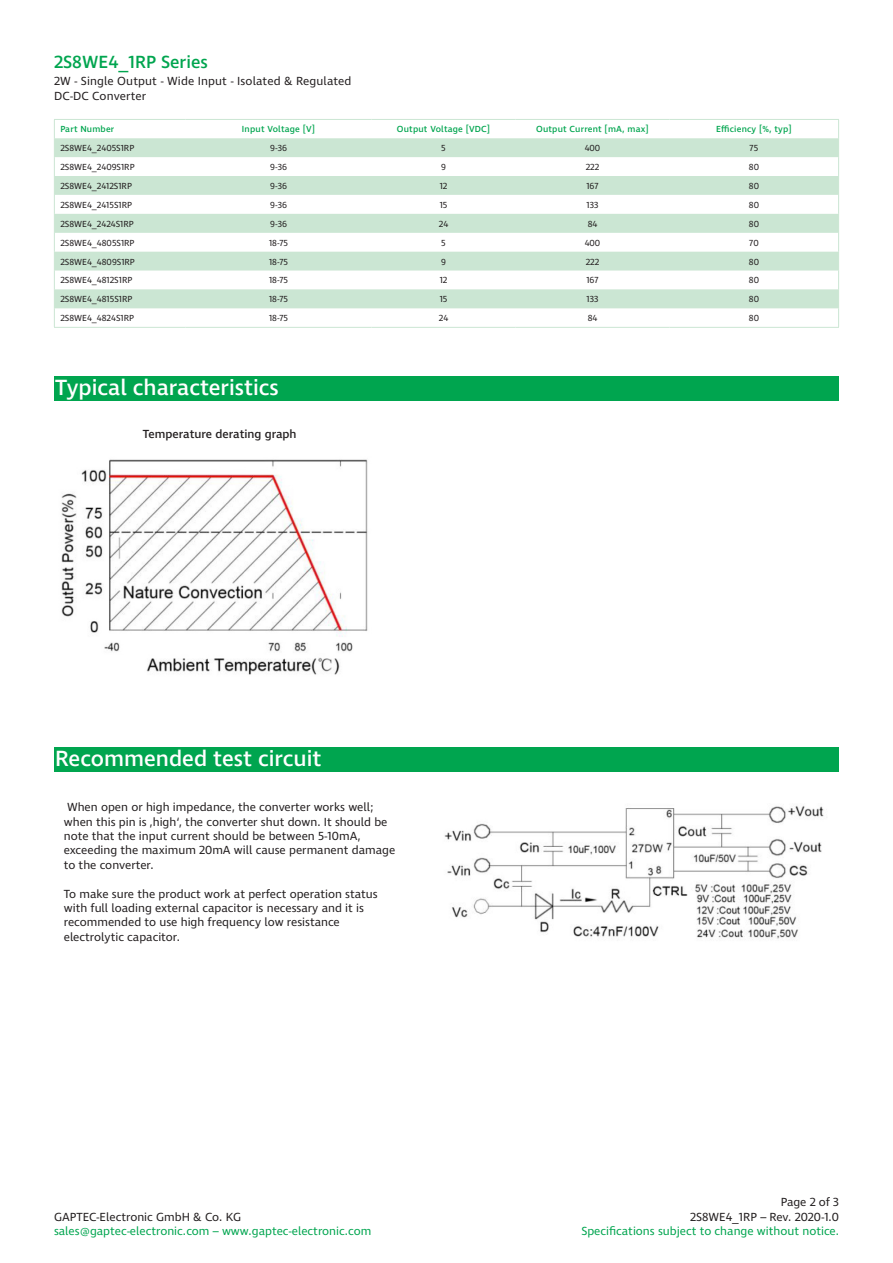
<style>
.page{position:relative;width:893px;height:1263px;background:#fff}
.page>*{position:absolute;margin:0;border:0;box-sizing:border-box;transform-origin:0 0}
.t1{font:500 22.5px "Ingra";color:#fff}
.t2{font:500 18px "Ingra";color:#00a54f}
.t3{font:12px/14.4px "Ingra";color:#231f20;text-align:right}
.t4{font:12px "Ingra";color:#00a54f}
.t5{font:500 12px "Ingra";color:#231f20}
.t6{font:9px "Ingra";color:#231f20}
.t7{font:500 9px "Ingra";letter-spacing:.02em;color:#00a54f}
</style>
<div class="page">
<div style="left:54px;top:376px;width:785px;height:25px;background:#00a54f"></div>
<img style="left:61px;top:459px;width:307px;height:216px">
<svg style="left:55px;top:138px;width:783px;height:170px;fill:#cbe6d3"></svg>
<hr style="left:54px;top:119px;width:132px;height:1px;background:#cbe6d3">
<hr style="left:186px;top:119px;width:185px;height:1px;background:#cbe6d3">
<hr style="left:371px;top:119px;width:145px;height:1px;background:#cbe6d3">
<hr style="left:516px;top:119px;width:153px;height:1px;background:#cbe6d3">
<hr style="left:669px;top:119px;width:170px;height:1px;background:#cbe6d3">
<svg style="left:54px;top:120px;width:1px;height:207px"></svg>
<svg style="left:838px;top:120px;width:1px;height:207px"></svg>
<hr style="left:54px;top:327px;width:132px;height:1px;background:#cbe6d3">
<hr style="left:186px;top:327px;width:185px;height:1px;background:#cbe6d3">
<hr style="left:371px;top:327px;width:145px;height:1px;background:#cbe6d3">
<hr style="left:516px;top:327px;width:153px;height:1px;background:#cbe6d3">
<hr style="left:669px;top:327px;width:170px;height:1px;background:#cbe6d3">
<div style="left:54px;top:746px;width:785px;height:25px;background:#00a54f"></div>
<img style="left:444px;top:805px;width:380px;height:135px">
<h2 class="t2" style="left:54px;top:50px;width:155px">2S8WE4_1RP Series</h2>
<p class="t3" style="left:54px;top:75px;width:299px;text-align:left">2W - Single Output - Wide Input - Isolated &amp; Regulated<br>DC-DC Converter</p>
<p class="t7" style="left:60px;top:124px;width:55px">Part Number</p>
<p class="t7" style="left:242px;top:124px;width:75px">Input Voltage [V]</p>
<p class="t7" style="left:397px;top:124px;width:95px">Output Voltage [VDC]</p>
<p class="t7" style="left:536px;top:124px;width:114px">Output Current [mA, max]</p>
<p class="t7" style="left:716px;top:124px;width:77px">Efficiency [%, typ]</p>
<p class="t6" style="left:60px;top:143px;width:75px">2S8WE4_2405S1RP</p>
<p class="t6" style="left:270px;top:143px;width:18px">9-36</p>
<p class="t6" style="left:441px;top:143px;width:6px">5</p>
<p class="t6" style="left:585px;top:143px;width:17px">400</p>
<p class="t6" style="left:750px;top:143px;width:10px">75</p>
<p class="t6" style="left:60px;top:161px;width:76px">2S8WE4_2409S1RP</p>
<p class="t6" style="left:270px;top:161px;width:18px">9-36</p>
<p class="t6" style="left:441px;top:161px;width:6px">9</p>
<p class="t6" style="left:586px;top:161px;width:15px">222</p>
<p class="t6" style="left:749px;top:161px;width:12px">80</p>
<p class="t6" style="left:60px;top:180px;width:73px">2S8WE4_2412S1RP</p>
<p class="t6" style="left:270px;top:180px;width:18px">9-36</p>
<p class="t6" style="left:440px;top:180px;width:9px">12</p>
<p class="t6" style="left:586px;top:180px;width:14px">167</p>
<p class="t6" style="left:749px;top:180px;width:12px">80</p>
<p class="t6" style="left:60px;top:199px;width:73px">2S8WE4_2415S1RP</p>
<p class="t6" style="left:270px;top:199px;width:18px">9-36</p>
<p class="t6" style="left:440px;top:199px;width:9px">15</p>
<p class="t6" style="left:587px;top:199px;width:13px">133</p>
<p class="t6" style="left:749px;top:199px;width:12px">80</p>
<p class="t6" style="left:60px;top:218px;width:75px">2S8WE4_2424S1RP</p>
<p class="t6" style="left:270px;top:218px;width:18px">9-36</p>
<p class="t6" style="left:439px;top:218px;width:11px">24</p>
<p class="t6" style="left:588px;top:218px;width:11px">84</p>
<p class="t6" style="left:749px;top:218px;width:12px">80</p>
<p class="t6" style="left:60px;top:237px;width:76px">2S8WE4_4805S1RP</p>
<p class="t6" style="left:269px;top:237px;width:21px">18-75</p>
<p class="t6" style="left:441px;top:237px;width:6px">5</p>
<p class="t6" style="left:585px;top:237px;width:17px">400</p>
<p class="t6" style="left:749px;top:237px;width:11px">70</p>
<p class="t6" style="left:60px;top:256px;width:76px">2S8WE4_4809S1RP</p>
<p class="t6" style="left:269px;top:256px;width:21px">18-75</p>
<p class="t6" style="left:441px;top:256px;width:6px">9</p>
<p class="t6" style="left:586px;top:256px;width:15px">222</p>
<p class="t6" style="left:749px;top:256px;width:12px">80</p>
<p class="t6" style="left:60px;top:275px;width:74px">2S8WE4_4812S1RP</p>
<p class="t6" style="left:269px;top:275px;width:21px">18-75</p>
<p class="t6" style="left:440px;top:275px;width:9px">12</p>
<p class="t6" style="left:586px;top:275px;width:14px">167</p>
<p class="t6" style="left:749px;top:275px;width:12px">80</p>
<p class="t6" style="left:60px;top:294px;width:74px">2S8WE4_4815S1RP</p>
<p class="t6" style="left:269px;top:294px;width:21px">18-75</p>
<p class="t6" style="left:440px;top:294px;width:9px">15</p>
<p class="t6" style="left:587px;top:294px;width:13px">133</p>
<p class="t6" style="left:749px;top:294px;width:12px">80</p>
<p class="t6" style="left:60px;top:313px;width:75px">2S8WE4_4824S1RP</p>
<p class="t6" style="left:269px;top:313px;width:21px">18-75</p>
<p class="t6" style="left:439px;top:313px;width:11px">24</p>
<p class="t6" style="left:588px;top:313px;width:11px">84</p>
<p class="t6" style="left:749px;top:313px;width:12px">80</p>
<p class="t1" style="left:55px;top:374px;width:225px">Typical characteristics</p>
<p class="t5" style="left:143px;top:426px;width:155px">Temperature derating graph</p>
<p class="t1" style="left:55px;top:745px;width:268px">Recommended test circuit</p>
<p class="t3" style="left:67px;top:801px;width:308px">When open or high impedance, the converter works well;</p>
<p class="t3" style="left:64px;top:815px;width:325px">when this pin is ‚high‘, the converter shut down. It should be</p>
<p class="t3" style="left:64px;top:829px;width:298px">note that the input current should be between 5-10mA,</p>
<p class="t3" style="left:64px;top:844px;width:333px">exceeding the maximum 20mA will cause permanent damage</p>
<p class="t3" style="left:64px;top:858px;width:91px">to the converter.</p>
<p class="t3" style="left:64px;top:887px;width:315px">To make sure the product work at perfect operation status</p>
<p class="t3" style="left:64px;top:901px;width:302px">with full loading external capacitor is necessary and it is</p>
<p class="t3" style="left:64px;top:916px;width:278px">recommended to use high frequency low resistance</p>
<p class="t3" style="left:64px;top:930px;width:118px">electrolytic capacitor.</p>
<p class="t3" style="left:54px;top:1210px;width:189px">GAPTEC-Electronic GmbH &amp; Co. KG</p>
<p class="t4" style="left:54px;top:1223px;width:319px">sales@gaptec-electronic.com – www.gaptec-electronic.com</p>
<p class="t3" style="left:690px;top:1195px;width:150px">Page 2 of 3<br>2S8WE4_1RP – Rev. 2020-1.0</p>
<p class="t4" style="left:581px;top:1223px;width:259px">Specifications subject to change without notice.</p>
</div>
